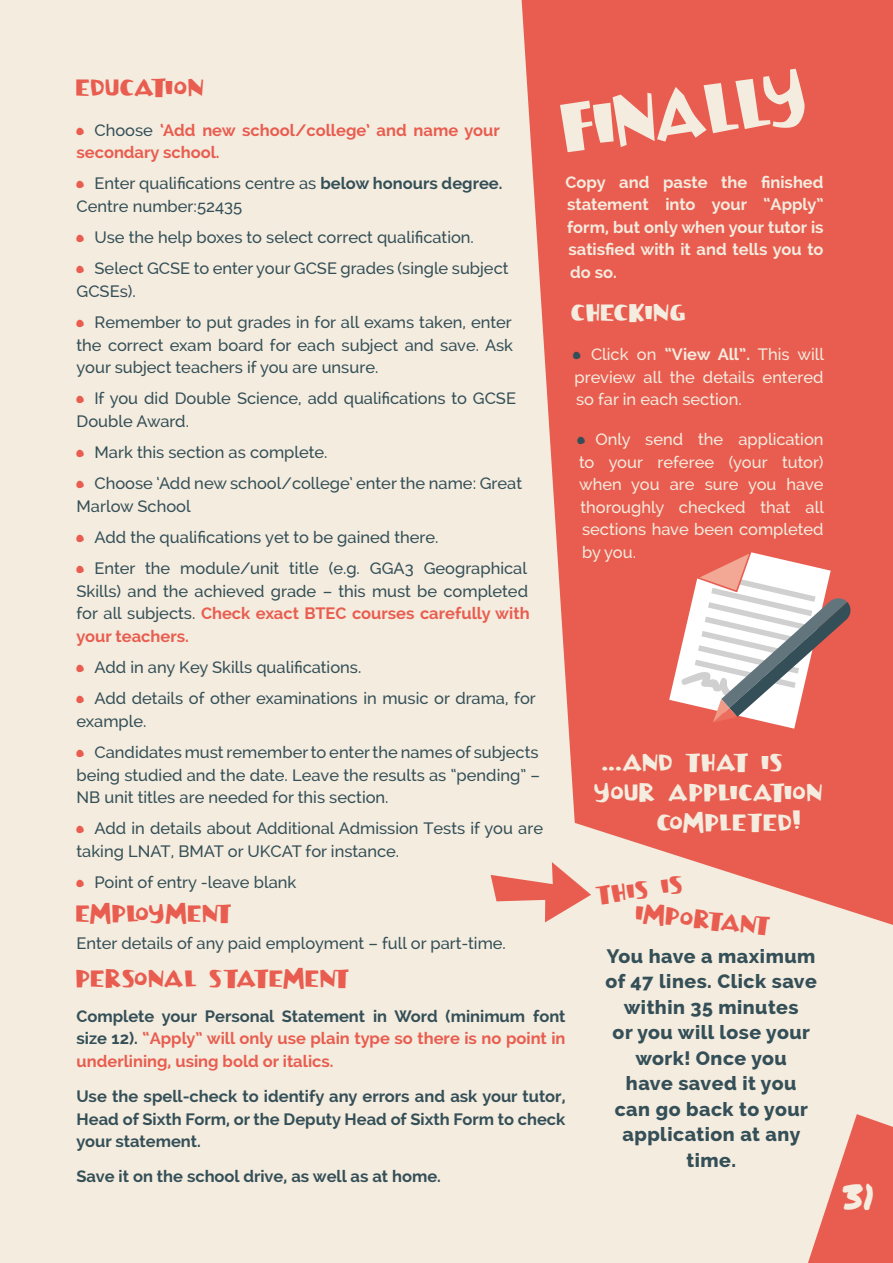
<style>
.page{position:relative;width:893px;height:1263px;background:#f4ecdf}
.page>*{position:absolute;margin:0;border:0;box-sizing:border-box;transform-origin:0 0}
.t1{font:72px "Bowreghuldemo";color:#f4ecdf;scale:1.1 1}
.t2{font:45px "Bowreghuldemo";color:#e85d4f}
.t3{font:45px "Bowreghuldemo";color:#344f57}
.t4{font:36px "Permanent Marker";color:#f4ecdf}
.t5{font:24px "Bowreghuldemo";letter-spacing:.025em;color:#e85d4f;scale:1.25 1}
.t6{font:24px "Bowreghuldemo";letter-spacing:.025em;color:#f4ecdf;scale:1.25 1}
.t7{font:800 19.5px/25.5px "Raleway";letter-spacing:.025em;color:#344f57;text-align:center}
.t8{font:500 16.5px/22.5px "Raleway";color:#344f57}
.t9{font:500 16.5px/22.5px "Raleway";color:#f4ecdf;text-align:justify}
.t10{font:700 16.5px/22.5px "Raleway";color:#e85d4f;text-align:justify}
.t11{font:700 16.5px/22.5px "Raleway";color:#344f57;text-align:justify}
.t12{font:700 16.5px/22.5px "Raleway";color:#f4ecdf;text-align:justify}
.s1{font-weight:500;color:#344f57}
.s2{font-weight:700}
.s3{font-weight:700;color:#e85d4f}
.s4{color:#344f57}
</style>
<div class="page">
<svg style="left:808px;top:1114px;width:85px;height:149px"></svg>
<svg style="left:491px;top:875px;width:31px;height:27px"></svg>
<svg style="left:522px;top:0;width:371px;height:925px;background:#e97062"></svg>
<svg style="left:669px;top:549px;width:183px;height:180px;background:#dca9a4"></svg>
<h1 class="t1" style="left:557px;top:87px;width:225px;rotate:-8deg">FINALLY</h1>
<h3 class="t5" style="left:77px;top:73px;width:104px">EDUCATION</h3>
<h2 class="t2" style="left:77px;top:93px;width:10px">.</h2>
<p class="t10" style="left:77px;top:119px;width:425px;text-indent:18px"><span class="s1">Choose</span> ‘Add new school/college’ and name your secondary school.</p>
<h2 class="t2" style="left:77px;top:147px;width:10px">.</h2>
<p class="t12" style="left:566px;top:171px;width:260px">Copy and paste the finished statement into your “Apply” form, but only when your tutor is satisfied with it and tells you to do so.</p>
<h3 class="t6" style="left:572px;top:298px;width:93px">CHECKING</h3>
<h2 class="t3" style="left:573px;top:318px;width:10px">.</h2>
<p class="t8" style="left:77px;top:172px;width:427px;text-indent:18px">Enter qualifications centre as <span class="s2">below honours degree.<br></span>Centre number:52435</p>
<h2 class="t2" style="left:77px;top:201px;width:10px">.</h2>
<p class="t8" style="left:94px;top:226px;width:381px">Use the help boxes to select correct qualification.</p>
<h2 class="t2" style="left:77px;top:232px;width:10px">.</h2>
<p class="t8" style="left:77px;top:257px;width:433px;text-indent:18px">Select GCSE to enter your GCSE grades (single subject<br>GCSEs).</p>
<h2 class="t2" style="left:77px;top:286px;width:10px">.</h2>
<p class="t8" style="left:77px;top:311px;width:438px;text-align:justify;text-indent:18px">Remember to put grades in for all exams taken, enter the correct exam board for each subject and save. Ask your subject teachers if you are unsure.</p>
<h2 class="t2" style="left:77px;top:362px;width:10px">.</h2>
<p class="t9" style="left:575px;top:343px;width:251px;text-indent:16px">Click on <span class="s2">“View All”.</span> This will preview all the details entered so far in each section.</p>
<h2 class="t3" style="left:578px;top:403px;width:10px">.</h2>
<p class="t8" style="left:77px;top:387px;width:441px;text-indent:18px">If you did Double Science, add qualifications to GCSE<br>Double Award.</p>
<h2 class="t2" style="left:77px;top:416px;width:10px">.</h2>
<p class="t8" style="left:94px;top:441px;width:234px">Mark this section as complete.</p>
<h2 class="t2" style="left:77px;top:447px;width:10px">.</h2>
<p class="t9" style="left:579px;top:428px;width:246px;text-indent:16px">Only send the application to your referee (your tutor) when you are sure you have thoroughly checked that all sections have been completed by you.</p>
<p class="t8" style="left:77px;top:472px;width:447px;text-indent:18px">Choose ‘Add new school/college’ enter the name: Great<br>Marlow School</p>
<h2 class="t2" style="left:77px;top:501px;width:10px">.</h2>
<p class="t8" style="left:94px;top:526px;width:346px">Add the qualifications yet to be gained there.</p>
<h2 class="t2" style="left:77px;top:532px;width:10px">.</h2>
<p class="t8" style="left:77px;top:557px;width:455px;text-indent:18px">Enter the module/unit title (e.g. GGA3 Geographical Skills) and the achieved grade – this must be completed for all subjects. <span class="s3">Check exact BTEC courses carefully with your teachers.</span></p>
<h2 class="t2" style="left:77px;top:631px;width:10px">.</h2>
<p class="t8" style="left:94px;top:656px;width:268px">Add in any Key Skills qualifications.</p>
<h2 class="t2" style="left:77px;top:662px;width:10px">.</h2>
<p class="t8" style="left:77px;top:687px;width:461px;text-indent:18px">Add details of other examinations in music or drama, for example.</p>
<h2 class="t2" style="left:77px;top:716px;width:10px">.</h2>
<p class="t8" style="left:77px;top:741px;width:465px;text-align:justify;text-indent:18px">Candidates must remember to enter the names of subjects being studied and the date. Leave the results as “pending” – NB unit titles are needed for this section.</p>
<h2 class="t2" style="left:77px;top:792px;width:10px">.</h2>
<h3 class="t6" style="left:603px;top:749px;width:146px">...AND THAT IS</h3>
<h3 class="t6" style="left:595px;top:779px;width:184px">YOUR APPLICATION</h3>
<h3 class="t6" style="left:657px;top:809px;width:116px">COMPLETED!</h3>
<p class="t8" style="left:77px;top:817px;width:468px;text-indent:18px">Add in details about Additional Admission Tests if you are taking LNAT, BMAT or UKCAT for instance.</p>
<h2 class="t2" style="left:77px;top:846px;width:10px">.</h2>
<p class="t8" style="left:94px;top:871px;width:203px">Point of entry -leave blank</p>
<h3 class="t5" style="left:77px;top:900px;width:126px">EMPLOYMENT</h3>
<p class="t8" style="left:77px;top:932px;width:431px">Enter details of any paid employment – full or part-time.</p>
<h3 class="t5" style="left:595px;top:881px;width:71px;rotate:-7deg">THIS IS</h3>
<h3 class="t5" style="left:637px;top:898px;width:109px;rotate:6deg">IMPORTANT</h3>
<p class="t7" style="left:605px;top:943px;width:213px">You have a maximum of 47 lines. Click save within 35 minutes<br>or you will lose your work! Once you<br>have saved it you<br>can go back to your application at any time.</p>
<h3 class="t5" style="left:77px;top:964px;width:220px">PERSONAL STATEMENT</h3>
<p class="t10" style="left:77px;top:1005px;width:490px"><span class="s4">Complete your Personal Statement in Word (minimum font size 12).</span> “Apply” will only use plain type so there is no point in underlining, using bold or italics.</p>
<p class="t11" style="left:77px;top:1085px;width:490px">Use the spell-check to identify any errors and ask your tutor, Head of Sixth Form, or the Deputy Head of Sixth Form to check your statement.</p>
<p class="t11" style="left:77px;top:1165px;width:366px">Save it on the school drive, as well as at home.</p>
<h3 class="t4" style="left:843px;top:1170px;width:33px">31</h3>
</div>
